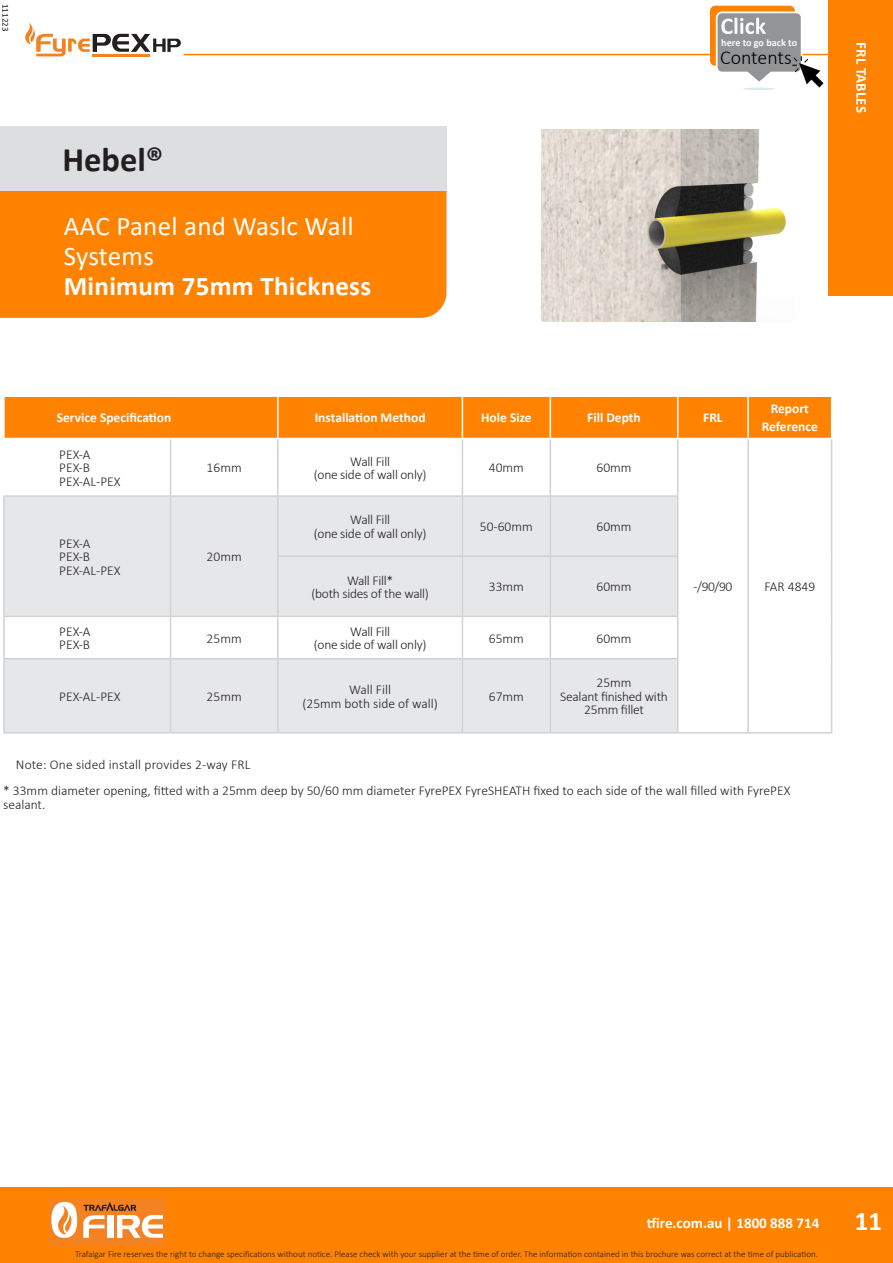
<style>
.page{position:relative;width:893px;height:1263px;background:#fff}
.page>*{position:absolute;margin:0;border:0;box-sizing:border-box;transform-origin:0 0}
.t1{font:700 34.5px "Calibri";color:#231f20}
.t2{font:27px/30px "Calibri";letter-spacing:.01em;color:#fff}
.t3{font:700 27px "Calibri";letter-spacing:.01em;color:#fff}
.t4{font:300 19.95px "Calibri";color:#000}
.t5{font:700 15px "Calibri";color:#fff}
.t6{font:300 13.5px/13.5px "Calibri";color:#231f20}
.t7{font:300 13.5px/13.5px "Calibri";letter-spacing:-.02em;color:#231f20;text-align:center}
.t8{font:700 13.5px/18px "Calibri";color:#fff;text-align:center}
.t9{font:700 10.2px "Calibri";color:#f7fafb}
.t10{font:300 9px "Calibri";color:#231f20}
.t11{font:9px "Calibri";color:#231f20}
</style>
<div class="page">
<svg style="left:25px;top:22px;width:156px;height:34px"></svg>
<hr style="left:92px;top:54px;width:58px;height:2px;background:#f58220">
<div style="left:0;top:1187px;width:893px;height:76px;background:#ff8200"></div>
<div style="left:50px;top:1197px;width:116px;height:48px;background:#f58220"></div>
<svg style="left:83px;top:1202px;width:80px;height:36px"></svg>
<svg style="left:51px;top:1202px;width:26px;height:36px"></svg>
<hr style="left:184px;top:54px;width:645px;height:1px;background:#ff8200">
<div style="left:829px;top:0;width:64px;height:296px;background:#ff8200"></div>
<div style="left:0;top:191px;width:446px;height:127px;background:#ff8200"></div>
<div style="left:0;top:126px;width:446px;height:65px;background:#dddee0"></div>
<hr style="left:743px;top:88px;width:32px;height:2px;background:#d8e9ef;border-radius:50%">
<svg style="left:710px;top:6px;width:113px;height:82px"></svg>
<div style="left:5px;top:397px;width:826px;height:41px;background:#ff8200"></div>
<svg style="left:5px;top:497px;width:672px;height:235px;fill:#e6e7e9"></svg>
<hr style="left:277px;top:397px;width:2px;height:41px;background:#fff">
<hr style="left:462px;top:397px;width:1px;height:41px;background:#fff">
<hr style="left:550px;top:397px;width:1px;height:41px;background:#fff">
<hr style="left:677px;top:397px;width:1px;height:41px;background:#fff">
<hr style="left:747px;top:397px;width:2px;height:41px;background:#fff">
<hr style="left:3px;top:495px;width:168px;height:2px;background:#d1d2d4">
<hr style="left:171px;top:495px;width:107px;height:2px;background:#d1d2d4">
<hr style="left:278px;top:495px;width:184px;height:2px;background:#d1d2d4">
<hr style="left:462px;top:495px;width:88px;height:2px;background:#d1d2d4">
<hr style="left:550px;top:495px;width:128px;height:2px;background:#d1d2d4">
<hr style="left:277px;top:555px;width:185px;height:2px;background:#d1d2d4">
<hr style="left:462px;top:555px;width:88px;height:2px;background:#d1d2d4">
<hr style="left:550px;top:555px;width:128px;height:2px;background:#d1d2d4">
<hr style="left:3px;top:616px;width:168px;height:1px;background:#d1d2d4">
<hr style="left:171px;top:616px;width:107px;height:1px;background:#d1d2d4">
<hr style="left:278px;top:616px;width:184px;height:1px;background:#d1d2d4">
<hr style="left:462px;top:616px;width:88px;height:1px;background:#d1d2d4">
<hr style="left:550px;top:616px;width:128px;height:1px;background:#d1d2d4">
<hr style="left:3px;top:658px;width:168px;height:1px;background:#d1d2d4">
<hr style="left:171px;top:658px;width:107px;height:1px;background:#d1d2d4">
<hr style="left:278px;top:658px;width:184px;height:1px;background:#d1d2d4">
<hr style="left:462px;top:658px;width:88px;height:1px;background:#d1d2d4">
<hr style="left:550px;top:658px;width:128px;height:1px;background:#d1d2d4">
<hr style="left:3px;top:732px;width:168px;height:1px;background:#d1d2d4">
<hr style="left:171px;top:732px;width:107px;height:1px;background:#d1d2d4">
<hr style="left:278px;top:732px;width:184px;height:1px;background:#d1d2d4">
<hr style="left:462px;top:732px;width:88px;height:1px;background:#d1d2d4">
<hr style="left:550px;top:732px;width:128px;height:1px;background:#d1d2d4">
<hr style="left:678px;top:732px;width:70px;height:1px;background:#d1d2d4">
<hr style="left:748px;top:732px;width:84px;height:1px;background:#d1d2d4">
<hr style="left:170px;top:439px;width:1px;height:56px;background:#d1d2d4">
<hr style="left:277px;top:439px;width:2px;height:56px;background:#d1d2d4">
<hr style="left:462px;top:439px;width:1px;height:56px;background:#d1d2d4">
<hr style="left:550px;top:439px;width:1px;height:56px;background:#d1d2d4">
<hr style="left:677px;top:439px;width:1px;height:56px;background:#d1d2d4">
<hr style="left:170px;top:497px;width:1px;height:59px;background:#d1d2d4">
<hr style="left:277px;top:497px;width:2px;height:58px;background:#d1d2d4">
<hr style="left:462px;top:497px;width:1px;height:58px;background:#d1d2d4">
<hr style="left:550px;top:497px;width:1px;height:58px;background:#d1d2d4">
<hr style="left:677px;top:497px;width:1px;height:58px;background:#d1d2d4">
<hr style="left:170px;top:556px;width:1px;height:60px;background:#d1d2d4">
<hr style="left:277px;top:557px;width:2px;height:59px;background:#d1d2d4">
<hr style="left:462px;top:557px;width:1px;height:59px;background:#d1d2d4">
<hr style="left:550px;top:557px;width:1px;height:59px;background:#d1d2d4">
<hr style="left:677px;top:557px;width:1px;height:59px;background:#d1d2d4">
<hr style="left:170px;top:617px;width:1px;height:41px;background:#d1d2d4">
<hr style="left:277px;top:617px;width:2px;height:41px;background:#d1d2d4">
<hr style="left:462px;top:617px;width:1px;height:41px;background:#d1d2d4">
<hr style="left:550px;top:617px;width:1px;height:41px;background:#d1d2d4">
<hr style="left:677px;top:617px;width:1px;height:41px;background:#d1d2d4">
<hr style="left:170px;top:659px;width:1px;height:73px;background:#d1d2d4">
<hr style="left:277px;top:659px;width:2px;height:73px;background:#d1d2d4">
<hr style="left:462px;top:659px;width:1px;height:73px;background:#d1d2d4">
<hr style="left:550px;top:659px;width:1px;height:73px;background:#d1d2d4">
<hr style="left:677px;top:659px;width:1px;height:73px;background:#d1d2d4">
<hr style="left:3px;top:497px;width:2px;height:59px;background:#d1d2d4">
<hr style="left:3px;top:556px;width:2px;height:60px;background:#d1d2d4">
<hr style="left:3px;top:617px;width:2px;height:41px;background:#d1d2d4">
<hr style="left:3px;top:659px;width:2px;height:73px;background:#d1d2d4">
<hr style="left:747px;top:439px;width:2px;height:57px;background:#d1d2d4">
<hr style="left:831px;top:439px;width:1px;height:57px;background:#d1d2d4">
<hr style="left:747px;top:496px;width:2px;height:60px;background:#d1d2d4">
<hr style="left:831px;top:496px;width:1px;height:60px;background:#d1d2d4">
<hr style="left:747px;top:556px;width:2px;height:60px;background:#d1d2d4">
<hr style="left:831px;top:556px;width:1px;height:60px;background:#d1d2d4">
<hr style="left:747px;top:616px;width:2px;height:43px;background:#d1d2d4">
<hr style="left:831px;top:616px;width:1px;height:43px;background:#d1d2d4">
<hr style="left:747px;top:659px;width:2px;height:73px;background:#d1d2d4">
<hr style="left:831px;top:659px;width:1px;height:73px;background:#d1d2d4">
<img style="left:541px;top:129px;width:245px;height:192px">
<p class="t11" style="left:12px;top:4px;width:29px;rotate:90deg">111223</p>
<p class="t1" style="left:62px;top:135px;width:102px">Hebel®</p>
<p class="t2" style="left:64px;top:210px;width:292px">AAC Panel and Waslc Wall<br>Systems</p>
<p class="t3" style="left:64px;top:267px;width:309px">Minimum 75mm Thickness</p>
<p class="t9" style="left:721px;top:35px;width:77px">here to go back to</p>
<h3 class="t4" style="left:720px;top:45px;width:73px">Contents</h3>
<p class="t5" style="left:872px;top:42px;width:72px;rotate:90deg">FRL TABLES</p>
<p class="t8" style="left:57px;top:409px;width:116px">Service Specification</p>
<p class="t8" style="left:315px;top:409px;width:112px">Installation Method</p>
<p class="t8" style="left:481px;top:409px;width:52px">Hole Size</p>
<p class="t8" style="left:587px;top:409px;width:55px">Fill Depth</p>
<p class="t8" style="left:703px;top:409px;width:21px">FRL</p>
<p class="t8" style="left:762px;top:400px;width:58px">Report<br>Reference</p>
<p class="t6" style="left:59px;top:447px;width:33px">PEX-A<br>PEX-B</p>
<p class="t6" style="left:59px;top:474px;width:63px">PEX-AL-PEX</p>
<p class="t7" style="left:350px;top:454px;width:41px">Wall Fill</p>
<p class="t7" style="left:314px;top:468px;width:114px">(one side of wall only)</p>
<p class="t6" style="left:489px;top:461px;width:37px">40mm</p>
<p class="t6" style="left:596px;top:461px;width:37px">60mm</p>
<p class="t6" style="left:207px;top:461px;width:37px">16mm</p>
<p class="t6" style="left:59px;top:536px;width:33px">PEX-A</p>
<p class="t6" style="left:59px;top:550px;width:32px">PEX-B</p>
<p class="t6" style="left:59px;top:563px;width:63px">PEX-AL-PEX</p>
<p class="t6" style="left:207px;top:550px;width:37px">20mm</p>
<p class="t6" style="left:59px;top:624px;width:33px">PEX-A<br>PEX-B</p>
<p class="t6" style="left:207px;top:631px;width:37px">25mm</p>
<p class="t6" style="left:59px;top:689px;width:63px">PEX-AL-PEX</p>
<p class="t6" style="left:207px;top:689px;width:37px">25mm</p>
<p class="t6" style="left:16px;top:758px;width:236px">Note: One sided install provides 2-way FRL</p>
<p class="t7" style="left:350px;top:513px;width:41px">Wall Fill</p>
<p class="t7" style="left:314px;top:527px;width:114px">(one side of wall only)</p>
<p class="t7" style="left:347px;top:573px;width:48px">Wall Fill*</p>
<p class="t7" style="left:311px;top:587px;width:119px">(both sides of the wall)</p>
<p class="t7" style="left:350px;top:624px;width:41px">Wall Fill</p>
<p class="t7" style="left:314px;top:638px;width:114px">(one side of wall only)</p>
<p class="t6" style="left:349px;top:683px;width:43px">Wall Fill</p>
<p class="t6" style="left:302px;top:696px;width:137px">(25mm both side of wall)</p>
<p class="t6" style="left:480px;top:520px;width:54px">50-60mm</p>
<p class="t6" style="left:596px;top:520px;width:37px">60mm</p>
<p class="t6" style="left:489px;top:580px;width:37px">33mm</p>
<p class="t6" style="left:596px;top:580px;width:37px">60mm</p>
<p class="t6" style="left:489px;top:631px;width:37px">65mm</p>
<p class="t6" style="left:596px;top:631px;width:37px">60mm</p>
<p class="t6" style="left:489px;top:689px;width:37px">67mm</p>
<p class="t6" style="left:596px;top:676px;width:37px">25mm</p>
<p class="t7" style="left:560px;top:689px;width:109px">Sealant finished with<br>25mm fillet</p>
<p class="t6" style="left:693px;top:579px;width:40px">-/90/90</p>
<p class="t6" style="left:764px;top:579px;width:52px">FAR 4849</p>
<p class="t6" style="left:3px;top:784px;width:789px">* 33mm diameter opening, fitted with a 25mm deep by 50/60 mm diameter FyrePEX FyreSHEATH fixed to each side of the wall filled with FyrePEX sealant.</p>
<p class="t5" style="left:647px;top:1212px;width:174px">tfire.com.au | 1800 888 714</p>
<h2 class="t3" style="left:855px;top:1202px;width:29px">11</h2>
<p class="t10" style="left:75px;top:1249px;width:744px">Trafalgar Fire reserves the right to change specifications without notice. Please check with your supplier at the time of order. The information contained in this brochure was correct at the time of publication.</p>
</div>
